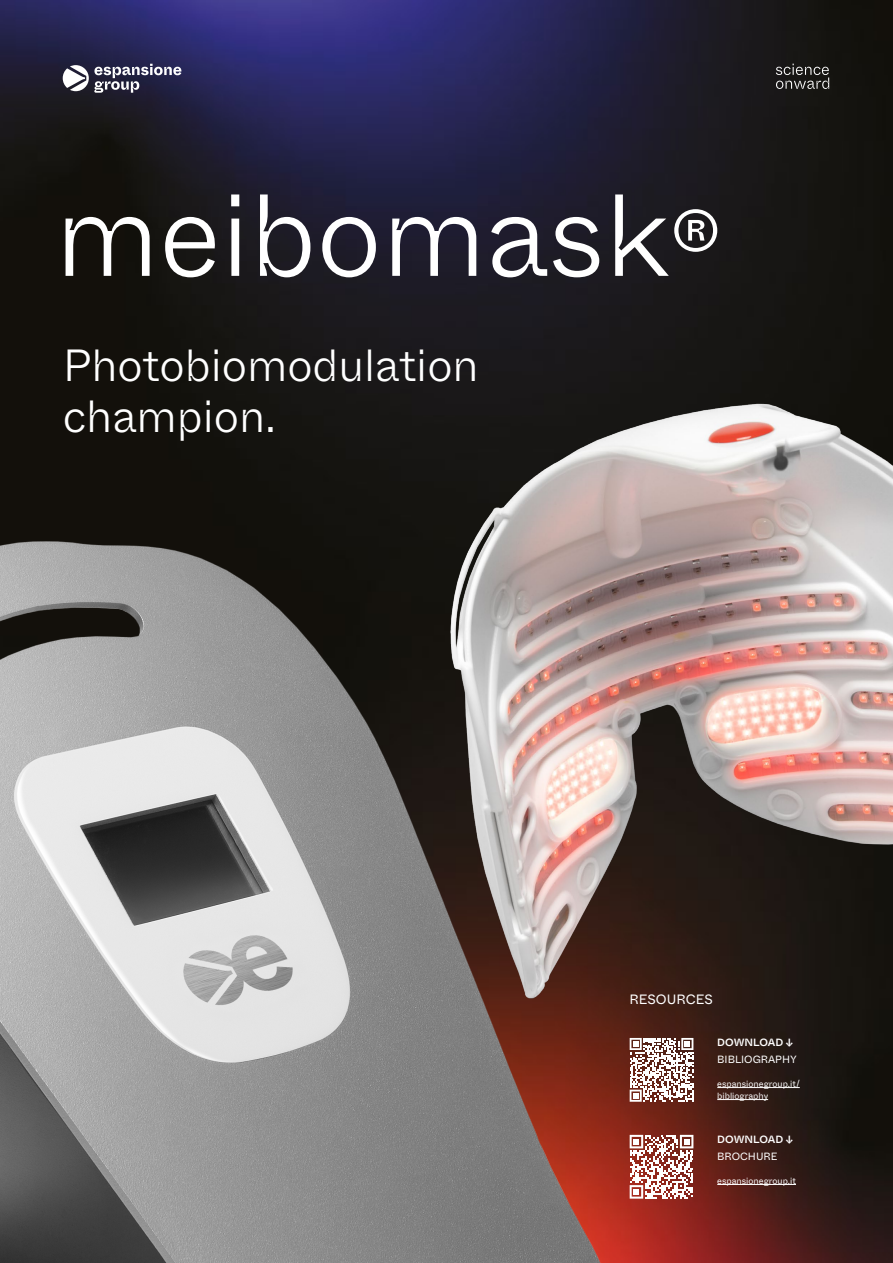
<style>
.page{position:relative;width:893px;height:1263px;background:#fff}
.page>*{position:absolute;margin:0;border:0;box-sizing:border-box;transform-origin:0 0}
.t1{font:300 45px/51px "ABC Whyte Inktrap";color:#fff}
.t2{font:13.5px "ABC Whyte Inktrap";color:#fff}
.t3{font:10.5px "ABC Whyte Inktrap";color:#fff}
.t4{font:500 10.5px "ABC Whyte Inktrap";color:#fff}
.t5{font:9px/12px "ABC Whyte Inktrap";color:#fff}
</style>
<div class="page">
<img style="left:0;top:0;width:893px;height:1263px">
<svg style="left:63px;top:64px;width:118px;height:29px"></svg>
<svg style="left:776px;top:64px;width:53px;height:25px"></svg>
<hr style="left:717px;top:1087px;width:83px;height:1px;background:#fff">
<hr style="left:717px;top:1099px;width:51px;height:1px;background:#fff">
<hr style="left:717px;top:1184px;width:79px;height:1px;background:#fff">
<svg style="left:630px;top:1038px;width:63px;height:64px"></svg>
<svg style="left:66px;top:217px;width:84px;height:59px"></svg>
<svg style="left:165px;top:217px;width:51px;height:60px"></svg>
<svg style="left:231px;top:194px;width:8px;height:82px"></svg>
<svg style="left:260px;top:194px;width:50px;height:83px"></svg>
<svg style="left:322px;top:217px;width:54px;height:60px"></svg>
<svg style="left:392px;top:217px;width:84px;height:59px"></svg>
<svg style="left:491px;top:217px;width:56px;height:60px"></svg>
<svg style="left:553px;top:217px;width:46px;height:60px"></svg>
<svg style="left:615px;top:194px;width:102px;height:82px"></svg>
<img style="left:0;top:542px;width:608px;height:721px">
<svg style="left:630px;top:1135px;width:63px;height:63px"></svg>
<img style="left:450px;top:355px;width:443px;height:644px">
<h1 class="t1" style="left:63px;top:340px;width:417px">Photobiomodulation champion.</h1>
<h2 class="t2" style="left:630px;top:991px;width:85px">RESOURCES</h2>
<p class="t4" style="left:717px;top:1036px;width:77px">DOWNLOAD ↓</p>
<p class="t3" style="left:717px;top:1052px;width:81px">BIBLIOGRAPHY</p>
<p class="t5" style="left:717px;top:1077px;width:84px">espansionegroup.it/ bibliography</p>
<p class="t4" style="left:717px;top:1133px;width:77px">DOWNLOAD ↓</p>
<p class="t3" style="left:717px;top:1149px;width:62px">BROCHURE</p>
<p class="t5" style="left:717px;top:1174px;width:80px">espansionegroup.it</p>
</div>
